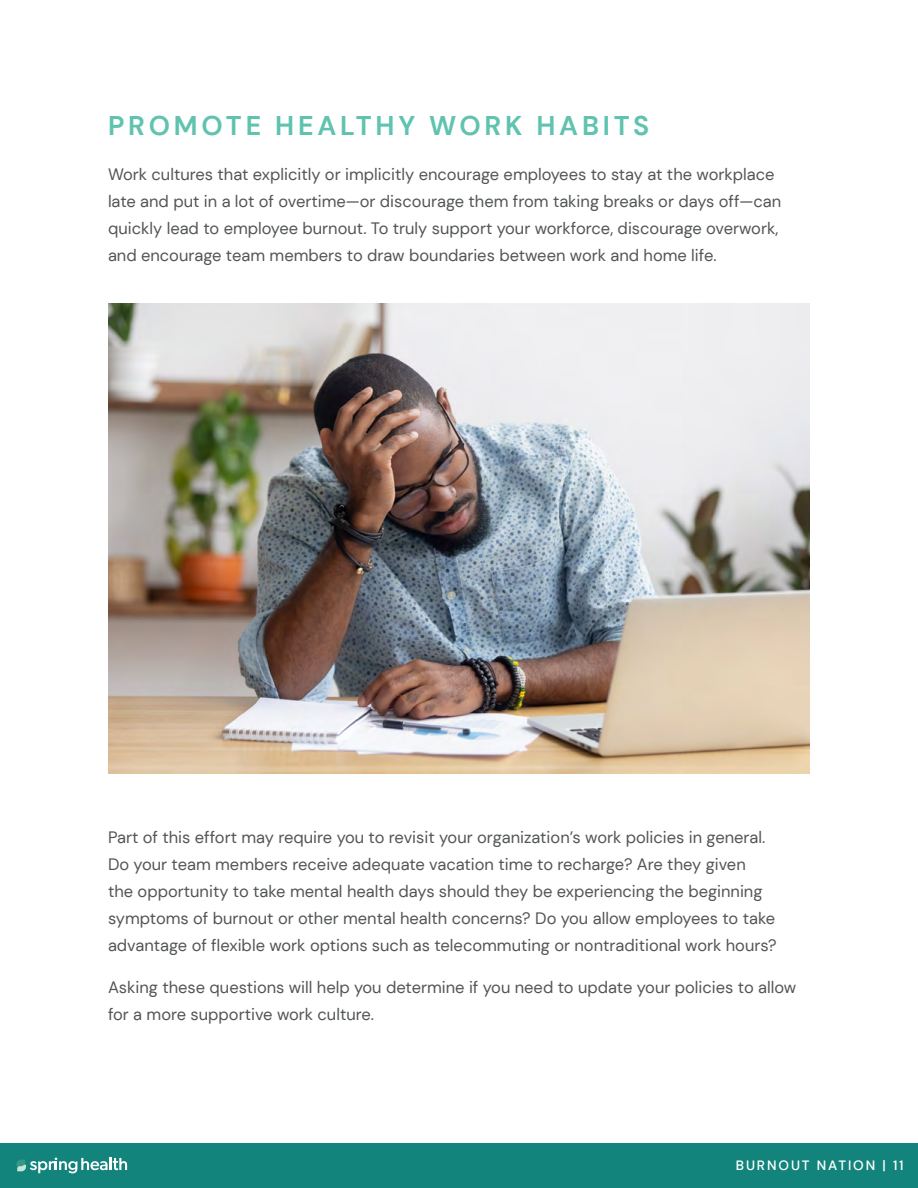
<style>
.page{position:relative;width:918px;height:1188px;background:#fff}
.page>*{position:absolute;margin:0;border:0;box-sizing:border-box;transform-origin:0 0}
.t1{font:700 27px "DM Sans";letter-spacing:.14em;color:#5fc3af}
.Paragraph_Style_1{font:16.5px/27px "DM Sans";color:#535555}
.t2{font:500 13.5px "DM Sans";letter-spacing:.14em;color:#fff}
</style>
<div class="page">
<div style="left:0;top:1143px;width:918px;height:45px;background:#12847c"></div>
<svg style="left:16px;top:1158px;width:111px;height:15px"></svg>
<img style="left:108px;top:304px;width:702px;height:470px">
<p class="t1" style="left:108px;top:108px;width:543px">PROMOTE HEALTHY WORK HABITS</p>
<p class="Paragraph_Style_1" style="left:108px;top:160px;width:675px">Work cultures that explicitly or implicitly encourage employees to stay at the workplace late and put in a lot of overtime—or discourage them from taking breaks or days off—can quickly lead to employee burnout. To truly support your workforce, discourage overwork, and encourage team members to draw boundaries between work and home life.</p>
<p class="Paragraph_Style_1" style="left:108px;top:823px;width:670px">Part of this effort may require you to revisit your organization’s work policies in general.<br>Do your team members receive adequate vacation time to recharge? Are they given<br>the opportunity to take mental health days should they be experiencing the beginning symptoms of burnout or other mental health concerns? Do you allow employees to take advantage of flexible work options such as telecommuting or nontraditional work hours?</p>
<p class="Paragraph_Style_1" style="left:108px;top:973px;width:690px">Asking these questions will help you determine if you need to update your policies to allow for a more supportive work culture.</p>
<p class="t2" style="left:736px;top:1157px;width:169px">BURNOUT NATION | 11</p>
</div>
